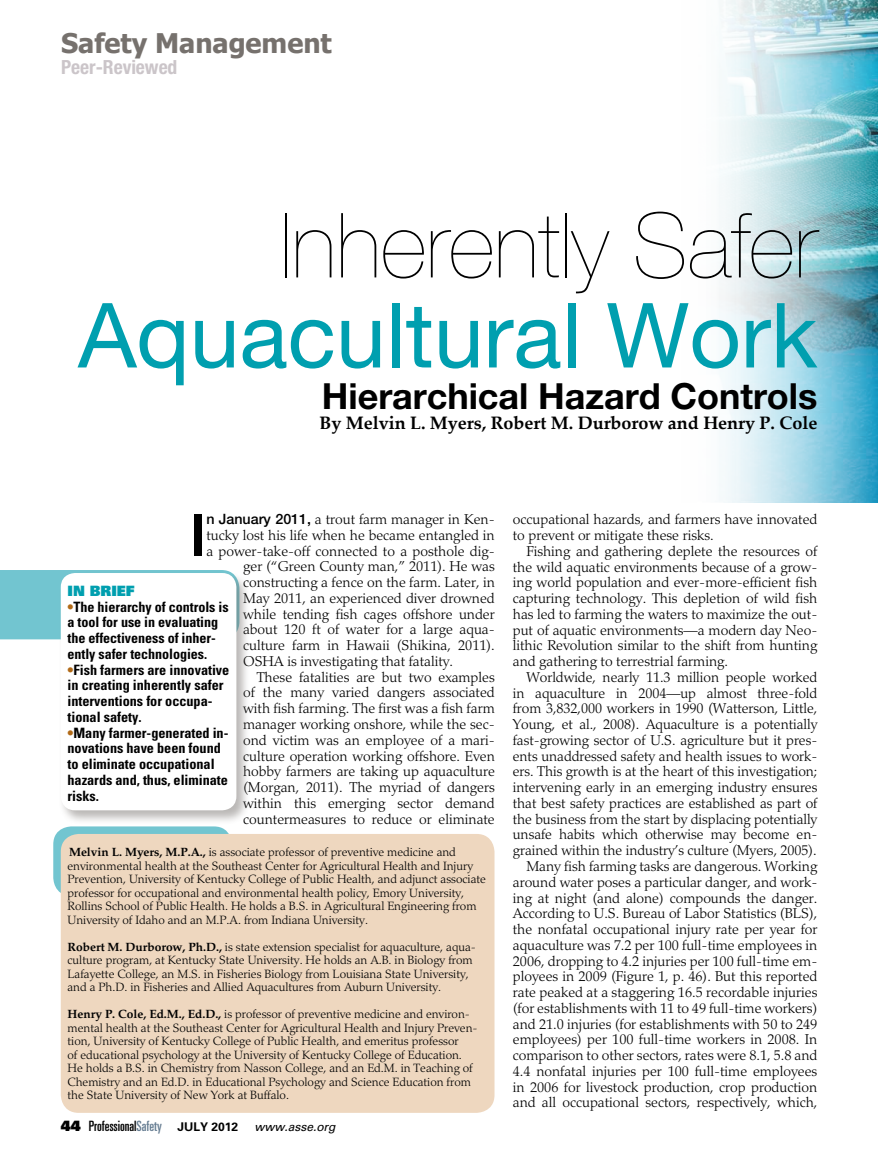
<style>
.page{position:relative;width:878px;height:1175px;background:#fff}
.page>*{position:absolute;margin:0;border:0;box-sizing:border-box;transform-origin:0 0}
.t1{font:90px "Helvetica Neue LT Std";color:#009faf}
.t2{font:200 90px "Helvetica Neue LT Std";color:#000}
.t3{font:500 58.35px "Helvetica Neue LT Std";color:#000}
.t4{font:700 36px "Helvetica Neue LT Std";color:#000}
.t5{font:700 27px "Tahoma";color:#76716d}
.t6{font:700 condensed 19.5px "Helvetica Neue LT Std";color:#cbc5c9}
.t7{font:700 18px "Palatino Linotype";color:#000}
.t8{font:300 14.25px/15.8px "Palatino LT Std";color:#000}
.t9{font:700 condensed 14.25px/15.8px "Univers";letter-spacing:-.005em;color:#000}
.t10{font:ultra-condensed 14.25px "Univers";color:#000}
.t11{font:900 14.25px "Univers";color:#009faf}
.t12{font:300 12px/13.5px "Palatino LT Std";color:#000}
.s1{font-family:"Helvetica Neue LT Std";font-weight:500}
.s2{color:#b16a17}
.s3{font-family:"Palatino";font-weight:700}
.s4{font-weight:900;font-stretch:normal}
.s5{color:#657c91}
.s6{font-weight:700;font-stretch:normal;font-size:12px}
.s7{font-style:italic;font-stretch:normal;font-size:12px}
</style>
<div class="page">
<img style="left:725px;top:0;width:153px;height:502px">
<div style="left:0;top:570px;width:228px;height:69px;background:#72c5d0"></div>
<div style="left:59px;top:571px;width:192px;height:254px;background:#76716d;opacity:.5"></div>
<div style="left:61px;top:573px;width:175px;height:237px;background:#fff;border-radius:14px"></div>
<div style="left:53px;top:826px;width:179px;height:69px;background:#72c5d0;border-radius:18px"></div>
<div style="left:61px;top:834px;width:433px;height:278px;background:#eed7bf;border-radius:18px"></div>
<h3 class="t5" style="left:61px;top:24px;width:272px">Safety Management</h3>
<h3 class="t6" style="left:61px;top:55px;width:118px">Peer-Reviewed</h3>
<h1 class="t2" style="left:280px;top:194px;width:539px">Inherently Safer</h1>
<h1 class="t1" style="left:78px;top:282px;width:740px">Aquacultural Work</h1>
<h3 class="t4" style="left:322px;top:374px;width:497px">Hierarchical Hazard Controls</h3>
<p class="t7" style="left:319px;top:410px;width:499px">By Melvin L. Myers, Robert M. Durborow and Henry P. Cole</p>
<h2 class="t3" style="left:190px;top:500px;width:18px">I</h2>
<p class="t8" style="left:206px;top:512px;width:290px"><span class="s1">n January 2011,</span> a trout farm manager in Ken-</p>
<p class="t8" style="left:206px;top:527px;width:290px">tucky lost his life when he became entangled in</p>
<p class="t8" style="left:206px;top:543px;width:290px">a power-take-off connected to a posthole dig-</p>
<p class="t8" style="left:243px;top:559px;width:253px">ger (“Green County man,” 2011). He was</p>
<p class="t8" style="left:243px;top:574px;width:253px">constructing a fence on the farm. Later, in</p>
<p class="t8" style="left:243px;top:590px;width:253px">May 2011, an experienced diver drowned</p>
<p class="t8" style="left:243px;top:606px;width:253px">while tending fish cages offshore under</p>
<p class="t8" style="left:243px;top:622px;width:253px">about 120 ft of water for a large aqua-</p>
<p class="t8" style="left:243px;top:637px;width:253px">culture farm in Hawaii (Shikina, 2011).</p>
<p class="t8" style="left:243px;top:653px;width:211px">OSHA is investigating that fatality.</p>
<p class="t8" style="left:257px;top:669px;width:240px">These fatalities are but two examples</p>
<p class="t8" style="left:243px;top:685px;width:253px">of the many varied dangers associated</p>
<p class="t8" style="left:243px;top:700px;width:253px">with fish farming. The first was a fish farm</p>
<p class="t8" style="left:243px;top:716px;width:253px">manager working onshore, while the sec-</p>
<p class="t8" style="left:243px;top:732px;width:253px">ond victim was an employee of a mari-</p>
<p class="t8" style="left:243px;top:748px;width:253px">culture operation working offshore. Even</p>
<p class="t8" style="left:243px;top:763px;width:253px">hobby farmers are taking up aquaculture</p>
<p class="t8" style="left:243px;top:779px;width:253px">(Morgan, 2011). The myriad of dangers</p>
<p class="t8" style="left:243px;top:795px;width:253px">within this emerging sector demand</p>
<p class="t8" style="left:243px;top:811px;width:253px">countermeasures to reduce or eliminate</p>
<p class="t11" style="left:68px;top:581px;width:69px">IN BRIEF</p>
<p class="t9" style="left:68px;top:598px;width:163px"><span class="s2">•</span>The hierarchy of controls is a tool for use in evaluating the effectiveness of inher&shy;ently safer technologies.</p>
<p class="t9" style="left:68px;top:661px;width:163px"><span class="s2">•</span>Fish farmers are innovative in creating inherently safer interventions for occupa&shy;tional safety.</p>
<p class="t9" style="left:68px;top:724px;width:162px"><span class="s2">•</span>Many farmer-generated in&shy;novations have been found to eliminate occupational hazards and, thus, eliminate risks.</p>
<p class="t12" style="left:68px;top:845px;width:420px"><span class="s3">Melvin L. Myers, M.P.A.,</span> is associate professor of preventive medicine and environmental health at the Southeast Center for Agricultural Health and Injury Prevention, University of Kentucky College of Public Health, and adjunct associate professor for occupational and environmental health policy, Emory University, Rollins School of Public Health. He holds a B.S. in Agricultural Engineering from University of Idaho and an M.P.A. from Indiana University.</p>
<p class="t12" style="left:68px;top:940px;width:410px"><span class="s3">Robert M. Durborow, Ph.D.,</span> is state extension specialist for aquaculture, aqua&shy;culture program, at Kentucky State University. He holds an A.B. in Biology from Lafayette College, an M.S. in Fisheries Biology from Louisiana State University, and a Ph.D. in Fisheries and Allied Aquacultures from Auburn University.</p>
<p class="t12" style="left:68px;top:1007px;width:411px"><span class="s3">Henry P. Cole, Ed.M., Ed.D.,</span> is professor of preventive medicine and environ&shy;mental health at the Southeast Center for Agricultural Health and Injury Preven&shy;tion, University of Kentucky College of Public Health, and emeritus professor<br>of educational psychology at the University of Kentucky College of Education.<br>He holds a B.S. in Chemistry from Nasson College, and an Ed.M. in Teaching of Chemistry and an Ed.D. in Educational Psychology and Science Education from the State University of New York at Buffalo.</p>
<p class="t10" style="left:61px;top:1117px;width:276px"><span class="s4">44</span> Professional<span class="s5">Safety</span> <span class="s6">JULY 2012</span> <span class="s7">www.asse.org</span></p>
<p class="t8" style="left:513px;top:512px;width:306px">occupational hazards, and farmers have innovated to prevent or mitigate these risks.</p>
<p class="t8" style="left:513px;top:543px;width:306px;text-align:justify;text-indent:13px">Fishing and gathering deplete the resources of the wild aquatic environments because of a grow&shy;ing world population and ever-more-efficient fish capturing technology. This depletion of wild fish has led to farming the waters to maximize the out&shy;put of aquatic environments—a modern day Neo&shy;lithic Revolution similar to the shift from hunting and gathering to terrestrial farming.</p>
<p class="t8" style="left:513px;top:669px;width:306px;text-align:right">Worldwide, nearly 11.3 million people worked in aquaculture in 2004—up almost three-fold from 3,832,000 workers in 1990 (Watterson, Little, Young, et al., 2008). Aquaculture is a potentially fast-growing sector of U.S. agriculture but it pres&shy;ents unaddressed safety and health issues to work&shy;ers. This growth is at the heart of this investigation; intervening early in an emerging industry ensures that best safety practices are established as part of the business from the start by displacing potentially unsafe habits which otherwise may become en&shy;grained within the industry’s culture (Myers, 2005).<br>Many fish farming tasks are dangerous. Working around water poses a particular danger, and work&shy;ing at night (and alone) compounds the danger.<br>According to U.S. Bureau of Labor Statistics (BLS), the nonfatal occupational injury rate per year for aquaculture was 7.2 per 100 full-time employees in 2006, dropping to 4.2 injuries per 100 full-time em&shy;ployees in 2009 (Figure 1, p. 46). But this reported rate peaked at a staggering 16.5 recordable injuries (for establishments with 11 to 49 full-time workers) and 21.0 injuries (for establishments with 50 to 249 employees) per 100 full-time workers in 2008. In comparison to other sectors, rates were 8.1, 5.8 and 4.4 nonfatal injuries per 100 full-time employees in 2006 for livestock production, crop production and all occupational sectors, respectively, which,</p>
</div>
